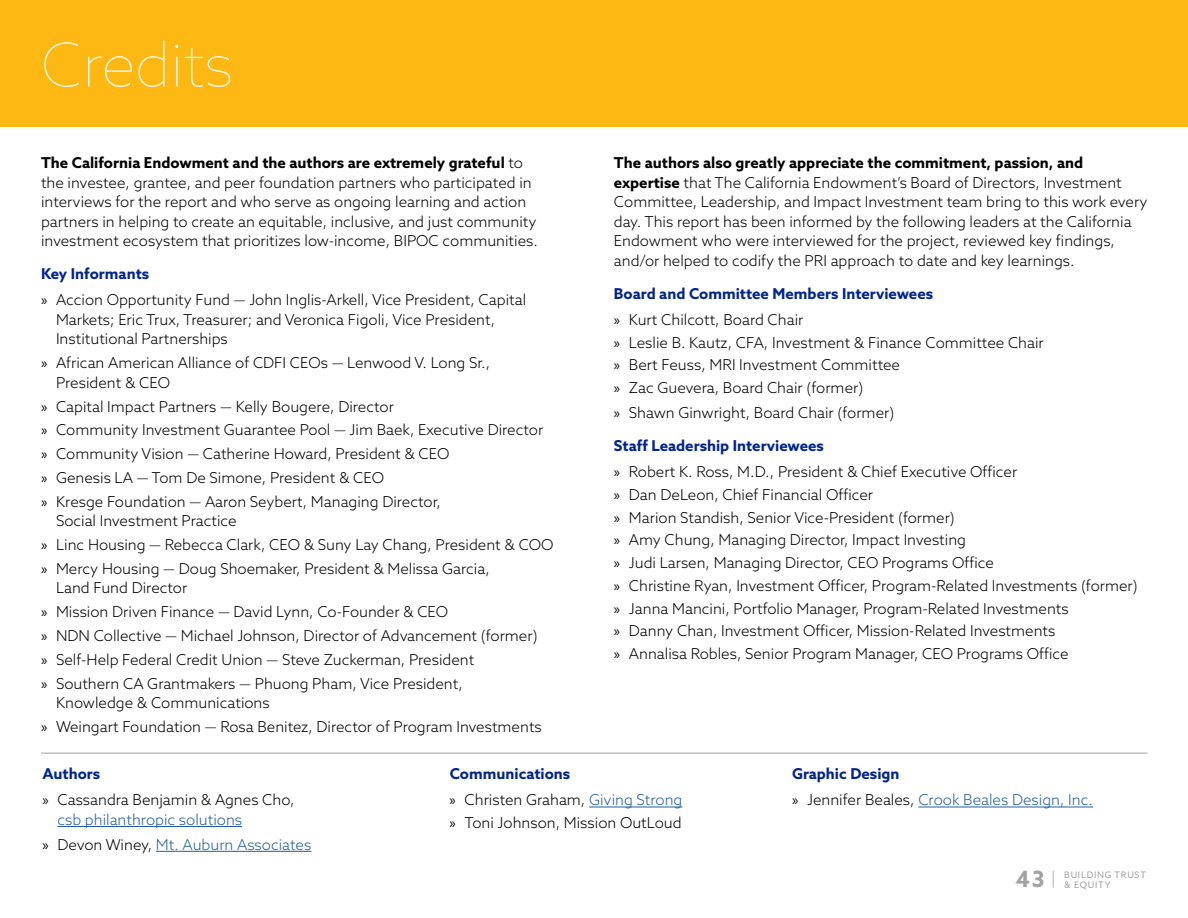
<style>
.page{position:relative;width:1188px;height:918px;background:#fff}
.page>*{position:absolute;margin:0;border:0;box-sizing:border-box;transform-origin:0 0}
.t1{font:100 60px "Azo Sans";color:#fff}
.t2{font:700 22.5px "Azo Sans";color:#a2a2a2}
.Body{font:300 15px/19.5px "Azo Sans";color:#000}
.Subhead_1{font:700 15px "Azo Sans";color:#002590}
.t3{font:300 15px "Azo Sans";color:#215e9e}
.t4{font:9px/10.8px "Azo Sans";letter-spacing:.08em;color:#a2a2a2}
.s1{font-weight:700}
.s2{font-family:"Myriad Pro";font-weight:400}
.s3{color:#215e9e}
.s4{font-family:"Myriad Pro";font-weight:400;color:#000}
.s5{color:#000}
.s6{font-weight:300;font-size:16.5px}
</style>
<div class="page">
<div style="left:0;top:0;width:1188px;height:127px;background:#fdb813"></div>
<hr style="left:57px;top:826px;width:185px;height:1px;background:#215e9e">
<hr style="left:156px;top:851px;width:155px;height:1px;background:#215e9e">
<hr style="left:589px;top:807px;width:93px;height:1px;background:#215e9e">
<hr style="left:918px;top:807px;width:175px;height:1px;background:#215e9e">
<hr style="left:41px;top:753px;width:1107px;height:1px;background:#a2a2a2">
<p class="t1" style="left:41px;top:26px;width:194px">Credits</p>
<p class="Body" style="left:41px;top:153px;width:498px"><span class="s1">The California Endowment and the authors are extremely grateful</span> to the investee, grantee, and peer foundation partners who participated in interviews for the report and who serve as ongoing learning and action partners in helping to create an equitable, inclusive, and just community investment ecosystem that prioritizes low-income, BIPOC communities.</p>
<p class="Subhead_1" style="left:41px;top:264px;width:110px">Key Informants</p>
<p class="Body" style="left:56px;top:290px;width:472px;text-indent:-15px"><span class="s2">»</span> Accion Opportunity Fund — John Inglis-Arkell, Vice President, Capital<br>Markets; Eric Trux, Treasurer; and Veronica Figoli, Vice President,<br>Institutional Partnerships</p>
<p class="Body" style="left:56px;top:353px;width:436px;text-indent:-15px"><span class="s2">»</span> African American Alliance of CDFI CEOs — Lenwood V. Long Sr.,<br>President &amp; CEO</p>
<p class="Body" style="left:41px;top:396px;width:354px"><span class="s2">»</span> Capital Impact Partners — Kelly Bougere, Director</p>
<p class="Body" style="left:41px;top:420px;width:504px"><span class="s2">»</span> Community Investment Guarantee Pool — Jim Baek, Executive Director</p>
<p class="Body" style="left:41px;top:444px;width:410px"><span class="s2">»</span> Community Vision — Catherine Howard, President &amp; CEO</p>
<p class="Body" style="left:41px;top:468px;width:345px"><span class="s2">»</span> Genesis LA — Tom De Simone, President &amp; CEO</p>
<p class="Body" style="left:56px;top:492px;width:387px;text-indent:-15px"><span class="s2">»</span> Kresge Foundation — Aaron Seybert, Managing Director,<br>Social Investment Practice</p>
<p class="Body" style="left:41px;top:535px;width:514px"><span class="s2">»</span> Linc Housing — Rebecca Clark, CEO &amp; Suny Lay Chang, President &amp; COO</p>
<p class="Body" style="left:56px;top:559px;width:435px;text-indent:-15px"><span class="s2">»</span> Mercy Housing — Doug Shoemaker, President &amp; Melissa Garcia,<br>Land Fund Director</p>
<p class="Body" style="left:41px;top:602px;width:409px"><span class="s2">»</span> Mission Driven Finance — David Lynn, Co-Founder &amp; CEO</p>
<p class="Body" style="left:41px;top:626px;width:498px"><span class="s2">»</span> NDN Collective — Michael Johnson, Director of Advancement (former)</p>
<p class="Body" style="left:41px;top:650px;width:435px"><span class="s2">»</span> Self-Help Federal Credit Union — Steve Zuckerman, President</p>
<p class="Body" style="left:56px;top:673px;width:408px;text-indent:-15px"><span class="s2">»</span> Southern CA Grantmakers — Phuong Pham, Vice President,<br>Knowledge &amp; Communications</p>
<p class="Body" style="left:41px;top:717px;width:502px"><span class="s2">»</span> Weingart Foundation — Rosa Benitez, Director of Program Investments</p>
<p class="Body" style="left:614px;top:153px;width:535px"><span class="s1">The authors also greatly appreciate the commitment, passion, and expertise</span> that The California Endowment’s Board of Directors, Investment Committee, Leadership, and Impact Investment team bring to this work every day. This report has been informed by the following leaders at the California Endowment who were interviewed for the project, reviewed key findings, and/or helped to codify the PRI approach to date and key learnings.</p>
<p class="Subhead_1" style="left:614px;top:283px;width:321px">Board and Committee Members Interviewees</p>
<p class="Body" style="left:614px;top:310px;width:191px"><span class="s2">»</span> Kurt Chilcott, Board Chair</p>
<p class="Body" style="left:614px;top:332px;width:431px"><span class="s2">»</span> Leslie B. Kautz, CFA, Investment &amp; Finance Committee Chair</p>
<p class="Body" style="left:614px;top:355px;width:288px"><span class="s2">»</span> Bert Feuss, MRI Investment Committee</p>
<p class="Body" style="left:614px;top:378px;width:251px"><span class="s2">»</span> Zac Guevera, Board Chair (former)</p>
<p class="Body" style="left:614px;top:403px;width:282px"><span class="s2">»</span> Shawn Ginwright, Board Chair (former)</p>
<p class="Subhead_1" style="left:614px;top:436px;width:212px">Staff Leadership Interviewees</p>
<p class="Body" style="left:614px;top:462px;width:405px"><span class="s2">»</span> Robert K. Ross, M.D., President &amp; Chief Executive Officer</p>
<p class="Body" style="left:614px;top:485px;width:261px"><span class="s2">»</span> Dan DeLeon, Chief Financial Officer</p>
<p class="Body" style="left:614px;top:507px;width:342px"><span class="s2">»</span> Marion Standish, Senior Vice-President (former)</p>
<p class="Body" style="left:614px;top:530px;width:354px"><span class="s2">»</span> Amy Chung, Managing Director, Impact Investing</p>
<p class="Body" style="left:614px;top:553px;width:382px"><span class="s2">»</span> Judi Larsen, Managing Director, CEO Programs Office</p>
<p class="Body" style="left:614px;top:576px;width:525px"><span class="s2">»</span> Christine Ryan, Investment Officer, Program-Related Investments (former)</p>
<p class="Body" style="left:614px;top:598px;width:456px"><span class="s2">»</span> Janna Mancini, Portfolio Manager, Program-Related Investments</p>
<p class="Body" style="left:614px;top:621px;width:443px"><span class="s2">»</span> Danny Chan, Investment Officer, Mission-Related Investments</p>
<p class="Body" style="left:614px;top:644px;width:456px"><span class="s2">»</span> Annalisa Robles, Senior Program Manager, CEO Programs Office</p>
<p class="Subhead_1" style="left:42px;top:764px;width:59px">Authors</p>
<p class="Body" style="left:57px;top:790px;width:239px;text-indent:-15px"><span class="s2">»</span> Cassandra Benjamin &amp; Agnes Cho, <span class="s3">csb philanthropic solutions</span></p>
<p class="t3" style="left:42px;top:834px;width:270px"><span class="s4">»</span> <span class="s5">Devon Winey,</span> Mt. Auburn Associates</p>
<p class="Subhead_1" style="left:450px;top:764px;width:122px">Communications</p>
<p class="Body" style="left:450px;top:790px;width:234px"><span class="s2">»</span> Christen Graham, <span class="s3">Giving Strong</span></p>
<p class="Body" style="left:450px;top:813px;width:234px"><span class="s2">»</span> Toni Johnson, Mission OutLoud</p>
<p class="Subhead_1" style="left:792px;top:764px;width:109px">Graphic Design</p>
<p class="t3" style="left:792px;top:790px;width:302px"><span class="s4">»</span> <span class="s5">Jennifer Beales,</span> Crook Beales Design, Inc.</p>
<p class="t2" style="left:1015px;top:864px;width:42px">43 <span class="s6">|</span></p>
<p class="t4" style="left:1064px;top:869px;width:83px">BUILDING TRUST &amp; EQUITY</p>
</div>
